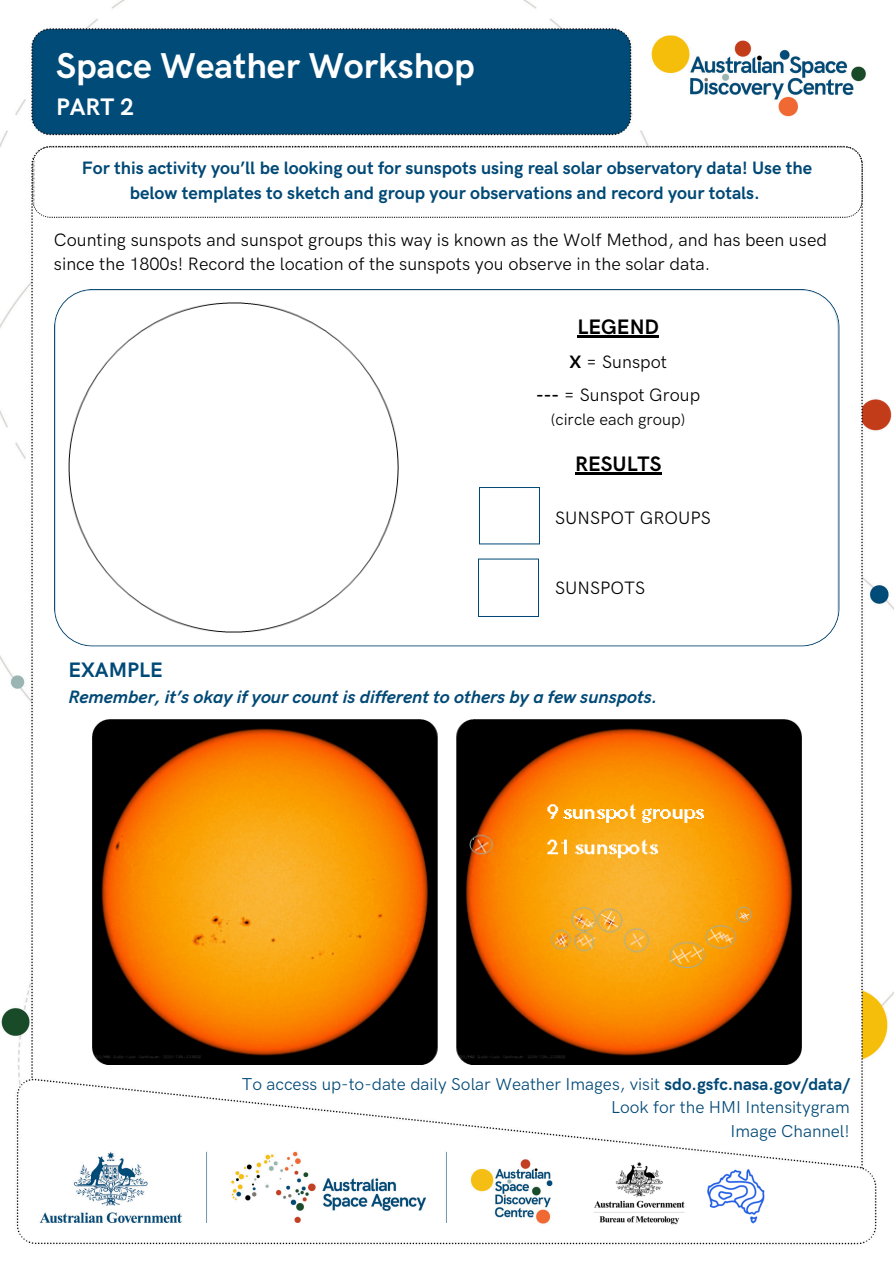
<style>
.page{position:relative;width:894px;height:1264px;background:#fff}
.page>*{position:absolute;margin:0;border:0;box-sizing:border-box;transform-origin:0 0}
.t1{font:700 36px "HK Grotesk Pro";color:#fff}
.t2{font:700 24px "HK Grotesk Pro";color:#fff}
.t3{font:700 21px "HK Grotesk Pro";color:#000}
.t4{font:700 21px "HK Grotesk Pro";color:#004976}
.t5{font:18px/24.8px "HK Grotesk Pro";color:#000}
.t6{font:700 18px/24.8px "HK Grotesk Pro";color:#004976;text-align:center}
.t7{font:italic 700 18px "HK Grotesk Pro";color:#004976}
.t8{font:17.25px "HK Grotesk Pro";color:#004976}
.t9{font:16.5px "HK Grotesk Pro";color:#000}
.s1{font-weight:700}
</style>
<div class="page">
<img style="left:0;top:0;width:893px;height:1245px">
<svg style="left:32px;top:146px;width:830px;height:72px"></svg>
<svg style="left:54px;top:289px;width:785px;height:357px"></svg>
<img style="left:593px;top:1160px;width:172px;height:64px">
<img style="left:68px;top:302px;width:330px;height:330px">
<img style="left:477px;top:487px;width:63px;height:129px">
<img style="left:92px;top:719px;width:709px;height:345px">
<hr style="left:577px;top:335px;width:82px;height:2px;background:#000">
<hr style="left:575px;top:472px;width:86px;height:2px;background:#000">
<p class="t1" style="left:56px;top:46px;width:420px">Space Weather Workshop</p>
<h1 class="t2" style="left:56px;top:94px;width:79px">PART 2</h1>
<h2 class="t6" style="left:82px;top:156px;width:731px">For this activity you’ll be looking out for sunspots using real solar observatory data! Use the below templates to sketch and group your observations and record your totals.</h2>
<p class="t5" style="left:54px;top:228px;width:774px">Counting sunspots and sunspot groups this way is known as the Wolf Method, and has been used since the 1800s! Record the location of the sunspots you observe in the solar data.</p>
<h5 class="t3" style="left:577px;top:315px;width:83px">LEGEND</h5>
<p class="t5" style="left:569px;top:350px;width:99px"><span class="s1">X</span> = Sunspot</p>
<p class="t5" style="left:536px;top:383px;width:166px"><span class="s1">---</span> = Sunspot Group</p>
<p class="t9" style="left:551px;top:410px;width:136px">(circle each group)</p>
<h3 class="t3" style="left:575px;top:451px;width:88px">RESULTS</h3>
<p class="t5" style="left:555px;top:506px;width:157px">SUNSPOT GROUPS</p>
<p class="t5" style="left:555px;top:576px;width:92px">SUNSPOTS</p>
<p class="t4" style="left:68px;top:658px;width:96px">EXAMPLE</p>
<p class="t7" style="left:68px;top:686px;width:590px">Remember, it’s okay if your count is different to others by a few sunspots.</p>
<h3 class="t8" style="left:242px;top:1074px;width:609px">To access up-to-date daily Solar Weather Images, visit <span class="s1">sdo.gsfc.nasa.gov/data/</span></h3>
<p class="t8" style="left:611px;top:1097px;width:240px">Look for the HMI Intensitygram</p>
<h4 class="t8" style="left:730px;top:1121px;width:121px">Image Channel!</h4>
</div>
